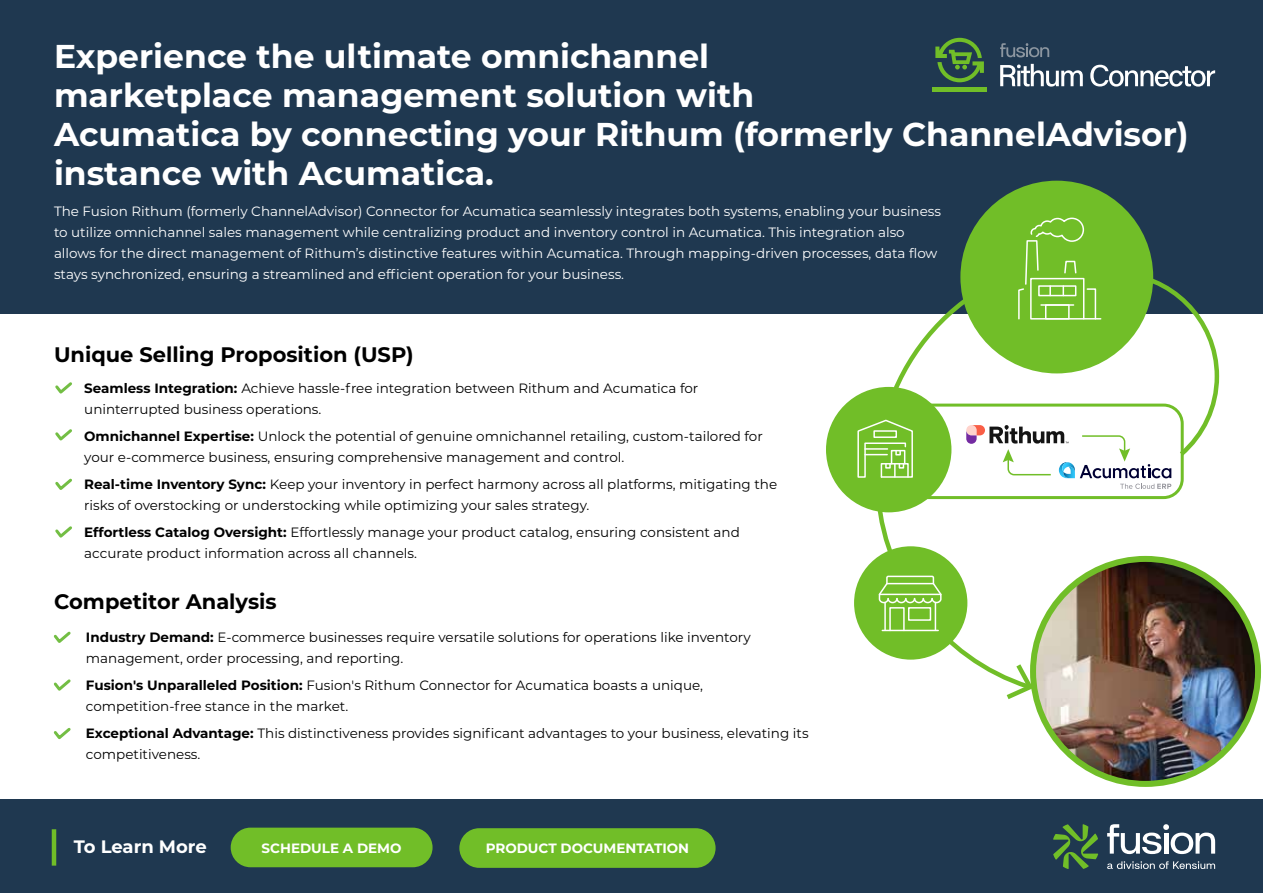
<style>
.page{position:relative;width:1263px;height:893px;background:#fff}
.page>*{position:absolute;margin:0;border:0;box-sizing:border-box;transform-origin:0 0}
.t1{font:700 33px/39px "Montserrat";color:#fff}
.t2{font:700 21px "Montserrat";color:#000}
.t3{font:700 18px "Montserrat";letter-spacing:-.005em;color:#fff}
.t4{font:13.5px/21px "Montserrat";color:#000}
.t5{font:13.5px/21px "Montserrat";color:#fff}
.t6{font:700 13.5px "Montserrat";color:#fff}
.s1{font-weight:700}
</style>
<div class="page">
<div style="left:0;top:0;width:1263px;height:314px;background:#1f3850"></div>
<svg style="left:55px;top:382px;width:17px;height:12px"></svg>
<svg style="left:55px;top:429px;width:17px;height:12px"></svg>
<svg style="left:55px;top:478px;width:17px;height:12px"></svg>
<svg style="left:55px;top:526px;width:17px;height:12px"></svg>
<div style="left:0;top:800px;width:1263px;height:93px;background:#1f3850"></div>
<div style="left:459px;top:828px;width:256px;height:40px;background:#71be28;border-radius:20px"></div>
<svg style="left:1107px;top:824px;width:108px;height:30px"></svg>
<svg style="left:1053px;top:824px;width:45px;height:45px"></svg>
<svg style="left:1107px;top:861px;width:108px;height:8px"></svg>
<div style="left:231px;top:828px;width:202px;height:39px;background:#71be28;border-radius:20px"></div>
<hr style="left:52px;top:829px;width:4px;height:37px;background:#71be28">
<svg style="left:53px;top:631px;width:18px;height:12px"></svg>
<svg style="left:53px;top:679px;width:18px;height:12px"></svg>
<svg style="left:53px;top:728px;width:18px;height:12px"></svg>
<hr style="left:933px;top:88px;width:54px;height:4px;background:#71be28">
<svg style="left:935px;top:38px;width:49px;height:44px"></svg>
<svg style="left:1000px;top:43px;width:49px;height:14px"></svg>
<svg style="left:1000px;top:64px;width:83px;height:23px"></svg>
<svg style="left:1090px;top:65px;width:125px;height:22px"></svg>
<img style="left:1033px;top:559px;width:225px;height:225px;border-radius:112px">
<div style="left:1030px;top:556px;width:231px;height:231px;border:6px solid #71be28;border-radius:50%"></div>
<svg style="left:873px;top:299px;width:225px;height:393px"></svg>
<svg style="left:1007px;top:664px;width:26px;height:35px"></svg>
<div style="left:960px;top:181px;width:193px;height:192px;background:#71be28;border-radius:50%"></div>
<div style="left:826px;top:387px;width:125px;height:125px;background:#71be28;border-radius:50%"></div>
<div style="left:854px;top:546px;width:113px;height:114px;background:#71be28;border-radius:50%"></div>
<hr style="left:882px;top:630px;width:56px;height:1px;background:#fff">
<svg style="left:878px;top:575px;width:64px;height:55px"></svg>
<svg style="left:966px;top:217px;width:254px;height:261px"></svg>
<svg style="left:1120px;top:484px;width:51px;height:5px"></svg>
<svg style="left:857px;top:419px;width:56px;height:59px"></svg>
<h1 class="t1" style="left:54px;top:35px;width:1136px">Experience the ultimate omnichannel<br>marketplace management solution with<br>Acumatica by connecting your Rithum (formerly ChannelAdvisor) instance with Acumatica.</h1>
<p class="t5" style="left:54px;top:200px;width:889px">The Fusion Rithum (formerly ChannelAdvisor) Connector for Acumatica seamlessly integrates both systems, enabling your business to utilize omnichannel sales management while centralizing product and inventory control in Acumatica. This integration also allows for the direct management of Rithum’s distinctive features within Acumatica. Through mapping-driven processes, data flow stays synchronized, ensuring a streamlined and efficient operation for your business.</p>
<h2 class="t2" style="left:54px;top:339px;width:361px">Unique Selling Proposition (USP)</h2>
<p class="t4" style="left:84px;top:377px;width:616px"><span class="s1">Seamless Integration:</span> Achieve hassle-free integration between Rithum and Acumatica for uninterrupted business operations.</p>
<p class="t4" style="left:84px;top:425px;width:680px"><span class="s1">Omnichannel Expertise:</span> Unlock the potential of genuine omnichannel retailing, custom-tailored for your e-commerce business, ensuring comprehensive management and control.</p>
<p class="t4" style="left:84px;top:473px;width:694px"><span class="s1">Real-time Inventory Sync:</span> Keep your inventory in perfect harmony across all platforms, mitigating the risks of overstocking or understocking while optimizing your sales strategy.</p>
<p class="t4" style="left:84px;top:521px;width:657px"><span class="s1">Effortless Catalog Oversight:</span> Effortlessly manage your product catalog, ensuring consistent and accurate product information across all channels.</p>
<h2 class="t2" style="left:54px;top:586px;width:224px">Competitor Analysis</h2>
<p class="t4" style="left:86px;top:626px;width:666px"><span class="s1">Industry Demand:</span> E-commerce businesses require versatile solutions for operations like inventory management, order processing, and reporting.</p>
<p class="t4" style="left:86px;top:674px;width:619px"><span class="s1">Fusion's Unparalleled Position:</span> Fusion's Rithum Connector for Acumatica boasts a unique, competition-free stance in the market.</p>
<p class="t4" style="left:86px;top:722px;width:724px"><span class="s1">Exceptional Advantage:</span> This distinctiveness provides significant advantages to your business, elevating its competitiveness.</p>
<h3 class="t3" style="left:74px;top:833px;width:135px">To Learn More</h3>
<p class="t6" style="left:262px;top:838px;width:141px">SCHEDULE A DEMO</p>
<p class="t6" style="left:486px;top:839px;width:205px">PRODUCT DOCUMENTATION</p>
</div>
